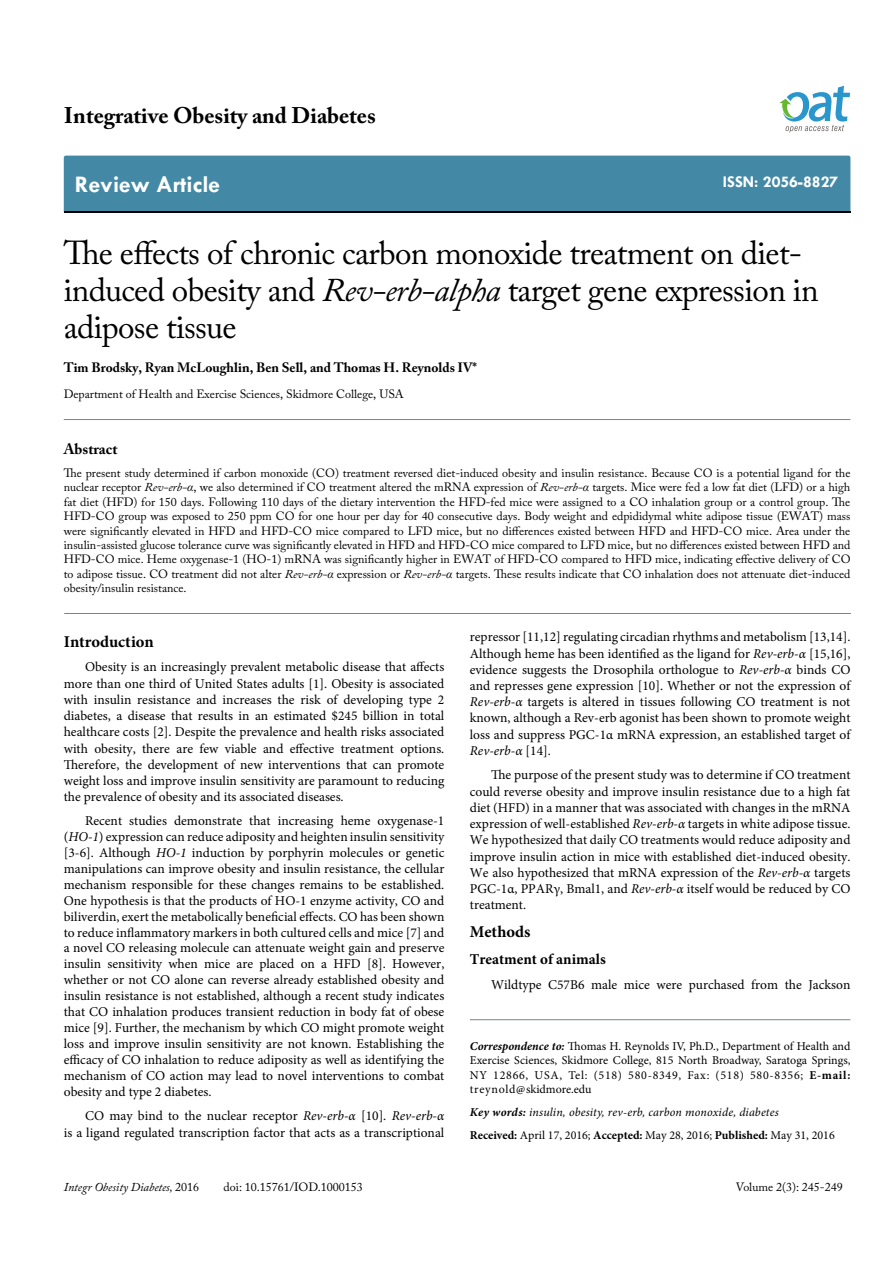
<style>
.page{position:relative;width:893px;height:1263px;background:#fff}
.page>*{position:absolute;margin:0;border:0;box-sizing:border-box;transform-origin:0 0}
.t1{font:33px/37.5px "Adobe Caslon Pro";letter-spacing:-.02em;color:#000}
.t2{font:700 24px "Tw Cen";color:#fff}
.t3{font:700 22.5px "Adobe Caslon Pro";color:#000}
.t4{font:700 16.5px "Minion Pro";color:#000}
.t5{font:700 16.5px "Tw Cen";color:#fff}
.t6{font:700 15px "Minion Pro";color:#000}
.t7{font:700 15px "Adobe Caslon Pro";color:#000}
.t8{font:13.5px/16.2px "Minion Pro";color:#000;text-align:justify}
.t9{font:700 13.5px "Adobe Caslon Pro";color:#000}
.t10{font:12px/14.4px "Adobe Caslon Pro";color:#000;text-align:justify}
.t11{font:12px/14.4px "Minion Pro";letter-spacing:.06em;color:#000;text-align:justify}
.t12{font:italic 12px/23px "Minion Pro";letter-spacing:.01em;color:#000}
.t13{font:italic 12px "Adobe Caslon Pro";color:#000}
.s1{font-style:italic}
.s2{font-family:"Times New Roman";font-style:italic}
.s3{font-weight:700;font-style:italic}
.s4{font-weight:700}
.s5{font-weight:700;font-style:normal}
.s6{font-style:normal}
</style>
<div class="page">
<div style="left:64px;top:156px;width:786px;height:56px;background:#4389a5"></div>
<svg style="left:779px;top:86px;width:71px;height:47px"></svg>
<hr style="left:64px;top:419px;width:786px;height:1px;background:#808285">
<hr style="left:64px;top:613px;width:787px;height:1px;background:#808285">
<hr style="left:470px;top:1019px;width:380px;height:1px;background:#808285">
<h3 class="t3" style="left:64px;top:102px;width:313px">Integrative Obesity and Diabetes</h3>
<h2 class="t2" style="left:75px;top:170px;width:147px">Review Article</h2>
<p class="t5" style="left:723px;top:172px;width:117px">ISSN: 2056-8827</p>
<h1 class="t1" style="left:64px;top:233px;width:756px">The effects of chronic carbon monoxide treatment on diet&shy;induced obesity and <span class="s1">Rev-erb-alpha</span> target gene expression in adipose tissue</h1>
<p class="t9" style="left:64px;top:359px;width:415px">Tim Brodsky, Ryan McLoughlin, Ben Sell, and Thomas H. Reynolds IV*</p>
<p class="t10" style="left:64px;top:387px;width:342px">Department of Health and Exercise Sciences, Skidmore College, USA</p>
<p class="t7" style="left:64px;top:440px;width:55px">Abstract</p>
<p class="t10" style="left:64px;top:466px;width:788px">The present study determined if carbon monoxide (CO) treatment reversed diet-induced obesity and insulin resistance. Because CO is a potential ligand for the nuclear receptor <span class="s1">Rev-erb-</span><span class="s2">α</span>, we also determined if CO treatment altered the mRNA expression of <span class="s1">Rev-erb-</span><span class="s2">α</span> targets. Mice were fed a low fat diet (LFD) or a high fat diet (HFD) for 150 days. Following 110 days of the dietary intervention the HFD-fed mice were assigned to a CO inhalation group or a control group. The HFD-CO group was exposed to 250 ppm CO for one hour per day for 40 consecutive days. Body weight and edpididymal white adipose tissue (EWAT) mass were significantly elevated in HFD and HFD-CO mice compared to LFD mice, but no differences existed between HFD and HFD-CO mice. Area under the insulin-assisted glucose tolerance curve was significantly elevated in HFD and HFD-CO mice compared to LFD mice, but no differences existed between HFD and HFD-CO mice. Heme oxygenase-1 (HO-1) mRNA was significantly higher in EWAT of HFD-CO compared to HFD mice, indicating effective delivery of CO to adipose tissue. CO treatment did not alter <span class="s1">Rev-erb-</span><span class="s2">α</span> expression or <span class="s1">Rev-erb-</span><span class="s2">α</span> targets. These results indicate that CO inhalation does not attenuate diet-induced obesity/insulin resistance.</p>
<p class="t4" style="left:64px;top:630px;width:91px">Introduction</p>
<p class="t8" style="left:64px;top:659px;width:382px;text-indent:21px">Obesity is an increasingly prevalent metabolic disease that affects more than one third of United States adults [1]. Obesity is associated with insulin resistance and increases the risk of developing type 2 diabetes, a disease that results in an estimated $245 billion in total healthcare costs [2]. Despite the prevalence and health risks associated with obesity, there are few viable and effective treatment options.<br>Therefore, the development of new interventions that can promote weight loss and improve insulin sensitivity are paramount to reducing the prevalence of obesity and its associated diseases.</p>
<p class="t8" style="left:64px;top:813px;width:382px;text-indent:21px">Recent studies demonstrate that increasing heme oxygenase-1 (<span class="s1">HO-1</span>) expression can reduce adiposity and heighten insulin sensitivity [3-6]. Although <span class="s1">HO-1</span> induction by porphyrin molecules or genetic manipulations can improve obesity and insulin resistance, the cellular mechanism responsible for these changes remains to be established.<br>One hypothesis is that the products of HO-1 enzyme activity, CO and biliverdin, exert the metabolically beneficial effects. CO has been shown to reduce inflammatory markers in both cultured cells and mice [7] and a novel CO releasing molecule can attenuate weight gain and preserve insulin sensitivity when mice are placed on a HFD [8]. However, whether or not CO alone can reverse already established obesity and insulin resistance is not established, although a recent study indicates that CO inhalation produces transient reduction in body fat of obese mice [9]. Further, the mechanism by which CO might promote weight loss and improve insulin sensitivity are not known. Establishing the efficacy of CO inhalation to reduce adiposity as well as identifying the mechanism of CO action may lead to novel interventions to combat obesity and type 2 diabetes.</p>
<p class="t8" style="left:64px;top:1108px;width:382px;text-align:right">CO may bind to the nuclear receptor <span class="s1">Rev-erb-α</span> [10]. <span class="s1">Rev-erb-α<br></span>is a ligand regulated transcription factor that acts as a transcriptional</p>
<p class="t8" style="left:470px;top:629px;width:382px">repressor [11,12] regulating circadian rhythms and metabolism [13,14].<br>Although heme has been identified as the ligand for <span class="s1">Rev-erb-α</span> [15,16], evidence suggests the Drosophila orthologue to <span class="s1">Rev-erb-α</span> binds CO and represses gene expression [10]. Whether or not the expression of <span class="s1">Rev-erb-α</span> targets is altered in tissues following CO treatment is not known, although a Rev-erb agonist has been shown to promote weight loss and suppress PGC-1α mRNA expression, an established target of <span class="s1">Rev-erb-α</span> [14].</p>
<p class="t8" style="left:470px;top:767px;width:382px;text-indent:21px">The purpose of the present study was to determine if CO treatment could reverse obesity and improve insulin resistance due to a high fat diet (HFD) in a manner that was associated with changes in the mRNA expression of well-established <span class="s1">Rev-erb-α</span> targets in white adipose tissue.<br>We hypothesized that daily CO treatments would reduce adiposity and improve insulin action in mice with established diet-induced obesity.<br>We also hypothesized that mRNA expression of the <span class="s1">Rev-erb-α</span> targets PGC-1α, PPARγ, Bmal1, and <span class="s1">Rev-erb-α</span> itself would be reduced by CO treatment.</p>
<p class="t4" style="left:470px;top:920px;width:62px">Methods</p>
<p class="t6" style="left:470px;top:948px;width:137px">Treatment of animals</p>
<p class="t8" style="left:491px;top:976px;width:361px">Wildtype C57B6 male mice were purchased from the Jackson</p>
<p class="t11" style="left:470px;top:1039px;width:382px"><span class="s3">Correspondence to:</span> Thomas H. Reynolds IV, Ph.D., Department of Health and Exercise Sciences, Skidmore College, 815 North Broadway, Saratoga Springs, NY 12866, USA, Tel: (518) 580-8349, Fax: (518) 580-8356; <span class="s4">E-mail: </span>treynold@skidmore.edu</p>
<p class="t12" style="left:470px;top:1100px;width:366px"><span class="s4">Key words:</span> insulin, obesity, rev-erb, carbon monoxide, diabetes<br><span class="s5">Received:</span> <span class="s6">April 17, 2016;</span> <span class="s5">Accepted:</span> <span class="s6">May 28, 2016;</span> <span class="s5">Published:</span> <span class="s6">May 31, 2016</span></p>
<p class="t13" style="left:64px;top:1180px;width:137px">Integr Obesity Diabetes, <span class="s6">2016</span></p>
<p class="t10" style="left:224px;top:1180px;width:141px">doi: 10.15761/IOD.1000153</p>
<p class="t10" style="left:736px;top:1180px;width:108px">Volume 2(3): 245-249</p>
</div>
